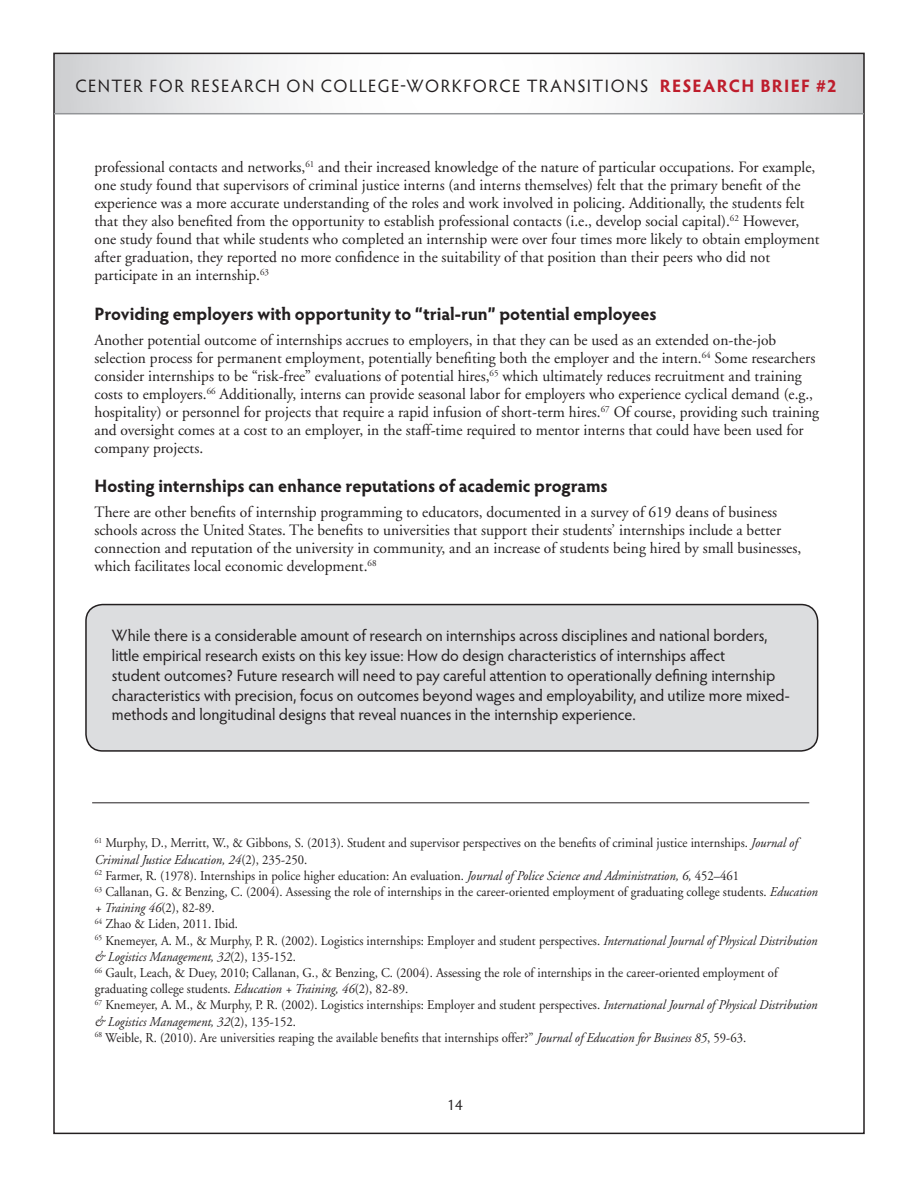
<style>
.page{position:relative;width:918px;height:1188px;background:#fff}
.page>*{position:absolute;margin:0;border:0;box-sizing:border-box;transform-origin:0 0}
.small_head{font:700 18px "Hypatia Sans Pro";letter-spacing:-.005em;color:#231f20}
.t1{font:18px "Hypatia Sans Pro";letter-spacing:.08em;color:#231f20}
.head{font:16.5px/19.8px "Hypatia Sans Pro";letter-spacing:-.005em;color:#231f20}
.t2{font:15.75px/18px "Adobe Garamond";color:#231f20}
.t3{font:15px "Hypatia Sans Pro";color:#231f20}
.t4{font:13.5px/16.2px "Adobe Garamond";color:#231f20;scale:.94 1}
.t5{font:italic 13.5px "Adobe Garamond";color:#231f20;scale:.94 1}
.s1{font-weight:700;color:#be1d2c}
.s2{font-style:italic}
.s3{font-style:normal}
</style>
<div class="page">
<svg style="left:56px;top:56px;width:806px;height:57px"></svg>
<hr style="left:54px;top:113px;width:810px;height:1px;background:#939598">
<hr style="left:92px;top:802px;width:717px;height:1px;background:#231f20">
<div style="left:86px;top:605px;width:732px;height:146px;background:#dcdddf;border-radius:17px"></div>
<div style="left:85px;top:604px;width:733px;height:148px;border:2px solid #231f20;border-radius:17px"></div>
<p class="t1" style="left:76px;top:74px;width:763px">CENTER FOR RESEARCH ON COLLEGE-WORKFORCE TRANSITIONS <span class="s1">RESEARCH BRIEF #2</span></p>
<p class="t2" style="left:94px;top:159px;width:727px">professional contacts and networks,<sup>61</sup> and their increased knowledge of the nature of particular occupations. For example, one study found that supervisors of criminal justice interns (and interns themselves) felt that the primary benefit of the experience was a more accurate understanding of the roles and work involved in policing. Additionally, the students felt that they also benefited from the opportunity to establish professional contacts (i.e., develop social capital).<sup>62</sup> However, one study found that while students who completed an internship were over four times more likely to obtain employment after graduation, they reported no more confidence in the suitability of that position than their peers who did not participate in an internship.<sup>63</sup></p>
<p class="small_head" style="left:94px;top:301px;width:564px">Providing employers with opportunity to “trial-run” potential employees</p>
<p class="t2" style="left:94px;top:331px;width:726px">Another potential outcome of internships accrues to employers, in that they can be used as an extended on-the-job selection process for permanent employment, potentially benefiting both the employer and the intern.<sup>64</sup> Some researchers consider internships to be “risk-free” evaluations of potential hires,<sup>65</sup> which ultimately reduces recruitment and training costs to employers.<sup>66</sup> Additionally, interns can provide seasonal labor for employers who experience cyclical demand (e.g., hospitality) or personnel for projects that require a rapid infusion of short-term hires.<sup>67</sup> Of course, providing such training and oversight comes at a cost to an employer, in the staff-time required to mentor interns that could have been used for company projects.</p>
<p class="small_head" style="left:94px;top:473px;width:515px">Hosting internships can enhance reputations of academic programs</p>
<p class="t2" style="left:94px;top:504px;width:708px">There are other benefits of internship programming to educators, documented in a survey of 619 deans of business schools across the United States. The benefits to universities that support their students’ internships include a better connection and reputation of the university in community, and an increase of students being hired by small businesses, which facilitates local economic development.<sup>68</sup></p>
<p class="head" style="left:112px;top:625px;width:679px">While there is a considerable amount of research on internships across disciplines and national borders, little empirical research exists on this key issue: How do design characteristics of internships affect<br>student outcomes? Future research will need to pay careful attention to operationally defining internship characteristics with precision, focus on outcomes beyond wages and employability, and utilize more mixed&shy;methods and longitudinal designs that reveal nuances in the internship experience.</p>
<p class="t4" style="left:95px;top:835px;width:749px"><sup>61</sup> Murphy, D., Merritt, W., &amp; Gibbons, S. (2013). Student and supervisor perspectives on the benefits of criminal justice internships. <span class="s2">Journal of</span></p>
<p class="t5" style="left:95px;top:852px;width:228px">Criminal Justice Education, 24<span class="s3">(2), 235-250.</span></p>
<p class="t4" style="left:95px;top:868px;width:687px"><sup>62</sup> Farmer, R. (1978). Internships in police higher education: An evaluation. <span class="s2">Journal of Police Science and Administration, 6,</span> 452–461</p>
<p class="t4" style="left:95px;top:884px;width:771px"><sup>63</sup> Callanan, G. &amp; Benzing, C. (2004). Assessing the role of internships in the career-oriented employment of graduating college students. <span class="s2">Education + Training 46</span>(2), 82-89.</p>
<p class="t4" style="left:95px;top:916px;width:154px"><sup>64</sup> Zhao &amp; Liden, 2011. Ibid.</p>
<p class="t4" style="left:95px;top:933px;width:770px"><sup>65</sup> Knemeyer, A. M., &amp; Murphy, P. R. (2002). Logistics internships: Employer and student perspectives. <span class="s2">International Journal of Physical Distribution &amp; Logistics Management, 32</span>(2), 135-152.</p>
<p class="t4" style="left:95px;top:965px;width:728px"><sup>66</sup> Gault, Leach, &amp; Duey, 2010; Callanan, G., &amp; Benzing, C. (2004). Assessing the role of internships in the career-oriented employment of</p>
<p class="t4" style="left:95px;top:981px;width:335px">graduating college students. <span class="s2">Education + Training, 46</span>(2), 82-89.</p>
<p class="t4" style="left:95px;top:997px;width:770px"><sup>67</sup> Knemeyer, A. M., &amp; Murphy, P. R. (2002). Logistics internships: Employer and student perspectives. <span class="s2">International Journal of Physical Distribution &amp; Logistics Management, 32</span>(2), 135-152.</p>
<p class="t4" style="left:95px;top:1030px;width:694px"><sup>68</sup> Weible, R. (2010). Are universities reaping the available benefits that internships offer?” <span class="s2">Journal of Education for Business 85</span>, 59-63.</p>
<p class="t3" style="left:447px;top:1095px;width:17px">14</p>
</div>
